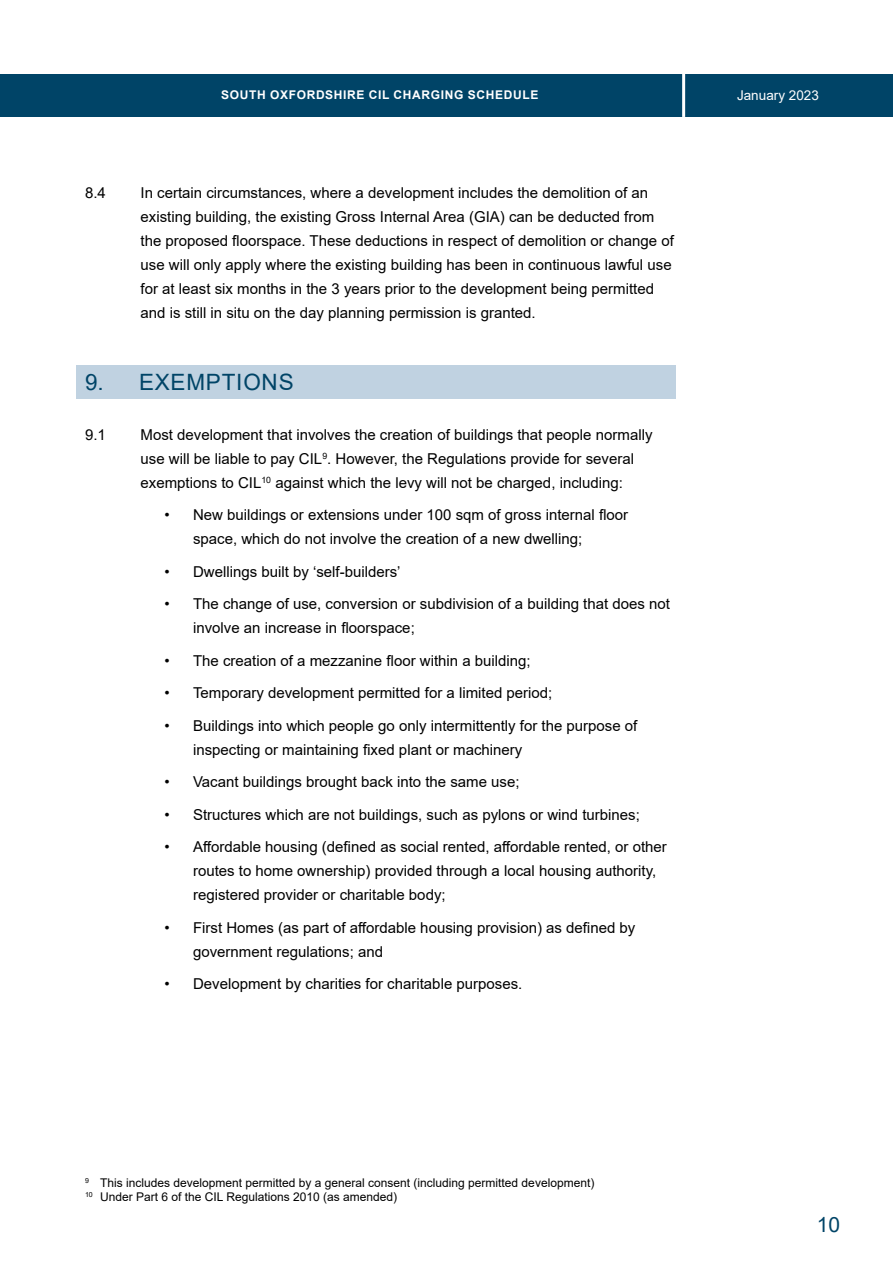
<style>
.page{position:relative;width:893px;height:1263px;background:#fff}
.page>*{position:absolute;margin:0;border:0;box-sizing:border-box;transform-origin:0 0}
.NEW_MAIN_TITLE{font:22.5px "Arial";letter-spacing:.035em;color:#004467}
.t1{font:21px "Arial";color:#004467}
.NEW_main_text{font:15px/24px "Arial";color:#000}
.t2{font:13.5px "Arial";color:#fff}
.t3{font:12px/14.4px "Arial";color:#000}
.t4{font:700 12px "Arial";letter-spacing:.055em;color:#fff}
</style>
<div class="page">
<div style="left:0;top:75px;width:893px;height:42px;background:#004467"></div>
<hr style="left:682px;top:64px;width:3px;height:53px;background:#fff">
<div style="left:77px;top:365px;width:599px;height:34px;background:#c0d2e1"></div>
<p class="t4" style="left:221px;top:86px;width:319px">SOUTH OXFORDSHIRE CIL CHARGING SCHEDULE</p>
<p class="NEW_main_text" style="left:85px;top:181px;width:22px">8.4</p>
<p class="NEW_main_text" style="left:141px;top:181px;width:535px">In certain circumstances, where a development includes the demolition of an existing building, the existing Gross Internal Area (GIA) can be deducted from the proposed floorspace. These deductions in respect of demolition or change of use will only apply where the existing building has been in continuous lawful use for at least six months in the 3 years prior to the development being permitted and is still in situ on the day planning permission is granted.</p>
<p class="NEW_MAIN_TITLE" style="left:85px;top:367px;width:210px">9. EXEMPTIONS</p>
<p class="NEW_main_text" style="left:85px;top:422px;width:22px">9.1</p>
<p class="NEW_main_text" style="left:141px;top:422px;width:513px">Most development that involves the creation of buildings that people normally use will be liable to pay CIL<sup>9</sup>. However, the Regulations provide for several exemptions to CIL<sup>10</sup> against which the levy will not be charged, including:</p>
<p class="NEW_main_text" style="left:193px;top:503px;width:437px;text-indent:-28px">• New buildings or extensions under 100 sqm of gross internal floor space, which do not involve the creation of a new dwelling;</p>
<p class="NEW_main_text" style="left:165px;top:559px;width:238px">• Dwellings built by ‘self-builders’</p>
<p class="NEW_main_text" style="left:193px;top:592px;width:478px;text-indent:-28px">• The change of use, conversion or subdivision of a building that does not involve an increase in floorspace;</p>
<p class="NEW_main_text" style="left:165px;top:648px;width:368px">• The creation of a mezzanine floor within a building;</p>
<p class="NEW_main_text" style="left:165px;top:681px;width:389px">• Temporary development permitted for a limited period;</p>
<p class="NEW_main_text" style="left:193px;top:713px;width:446px;text-indent:-28px">• Buildings into which people go only intermittently for the purpose of inspecting or maintaining fixed plant or machinery</p>
<p class="NEW_main_text" style="left:165px;top:770px;width:357px">• Vacant buildings brought back into the same use;</p>
<p class="NEW_main_text" style="left:165px;top:802px;width:477px">• Structures which are not buildings, such as pylons or wind turbines;</p>
<p class="NEW_main_text" style="left:193px;top:835px;width:475px;text-indent:-28px">• Affordable housing (defined as social rented, affordable rented, or other routes to home ownership) provided through a local housing authority, registered provider or charitable body;</p>
<p class="NEW_main_text" style="left:193px;top:915px;width:444px;text-indent:-28px">• First Homes (as part of affordable housing provision) as defined by government regulations; and</p>
<p class="NEW_main_text" style="left:165px;top:972px;width:359px">• Development by charities for charitable purposes.</p>
<p class="t2" style="left:737px;top:86px;width:83px">January 2023</p>
<p class="t3" style="left:85px;top:1175px;width:511px"><sup>9</sup> This includes development permitted by a general consent (including permitted development)<br><sup>10</sup> Under Part 6 of the CIL Regulations 2010 (as amended)</p>
<h2 class="t1" style="left:817px;top:1210px;width:25px">10</h2>
</div>
